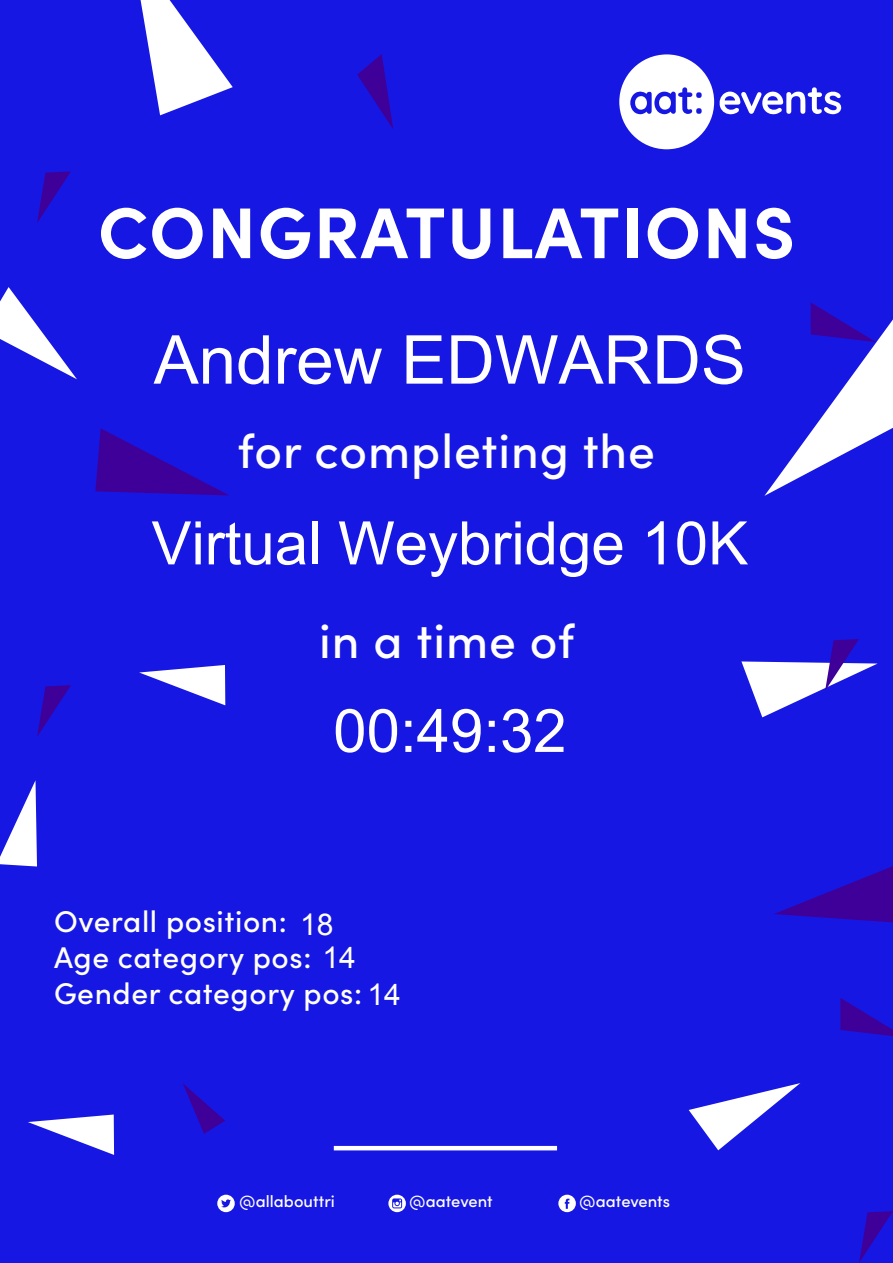
<style>
.page{position:relative;width:893px;height:1263px;background:#1717e3}
.page>*{position:absolute;margin:0;border:0;box-sizing:border-box;transform-origin:0 0}
.t1{font:700 72px "Sofia Pro";letter-spacing:.02em;color:#fff}
.t2{font:67.5px "Arial";color:#fff}
.t3{font:60px "Arial";color:#fff}
.t4{font:500 48px "Sofia Pro";letter-spacing:.02em;color:#fff}
.t5{font:500 30px/36px "Sofia Pro";letter-spacing:.02em;color:#fff}
.t6{font:30px "Arial";color:#fff}
.t7{font:500 16.5px "Sofia Pro";color:#fff}
.s1{font-family:"Arial";font-weight:400}
</style>
<div class="page">
<hr style="left:334px;top:1146px;width:223px;height:4px;background:#fff">
<svg style="left:139px;top:665px;width:86px;height:40px"></svg>
<svg style="left:0;top:780px;width:37px;height:86px"></svg>
<svg style="left:28px;top:1114px;width:86px;height:41px"></svg>
<svg style="left:141px;top:0;width:92px;height:115px"></svg>
<svg style="left:689px;top:1083px;width:111px;height:67px"></svg>
<svg style="left:0;top:287px;width:77px;height:92px"></svg>
<svg style="left:774px;top:866px;width:119px;height:56px"></svg>
<svg style="left:95px;top:428px;width:133px;height:67px"></svg>
<svg style="left:764px;top:302px;width:129px;height:194px"></svg>
<svg style="left:840px;top:998px;width:53px;height:38px"></svg>
<svg style="left:37px;top:685px;width:34px;height:52px"></svg>
<svg style="left:741px;top:639px;width:137px;height:78px"></svg>
<svg style="left:37px;top:171px;width:34px;height:52px"></svg>
<svg style="left:859px;top:1211px;width:34px;height:52px"></svg>
<svg style="left:357px;top:54px;width:36px;height:75px"></svg>
<svg style="left:183px;top:1083px;width:42px;height:51px"></svg>
<svg style="left:619px;top:54px;width:223px;height:95px"></svg>
<svg style="left:558px;top:1195px;width:18px;height:17px"></svg>
<svg style="left:217px;top:1195px;width:18px;height:17px"></svg>
<svg style="left:388px;top:1195px;width:18px;height:17px"></svg>
<h1 class="t1" style="left:98px;top:177px;width:699px">CONGRATULATIONS</h1>
<h2 class="t2" style="left:154px;top:323px;width:594px">Andrew EDWARDS</h2>
<h3 class="t4" style="left:238px;top:416px;width:419px">for completing the</h3>
<h3 class="t3" style="left:152px;top:510px;width:598px">Virtual Weybridge 10K</h3>
<h3 class="t4" style="left:319px;top:605px;width:257px">in a time of</h3>
<h3 class="t3" style="left:333px;top:698px;width:235px">00:49:32</h3>
<p class="t5" style="left:54px;top:901px;width:348px">Overall position:<br>Age category pos: <span class="s1">14<br></span>Gender category pos: <span class="s1">14</span></p>
<p class="t6" style="left:300px;top:908px;width:35px">18</p>
<p class="t7" style="left:239px;top:1189px;width:97px">@allabouttri</p>
<p class="t7" style="left:409px;top:1189px;width:85px">@aatevent</p>
<p class="t7" style="left:579px;top:1189px;width:92px">@aatevents</p>
</div>
